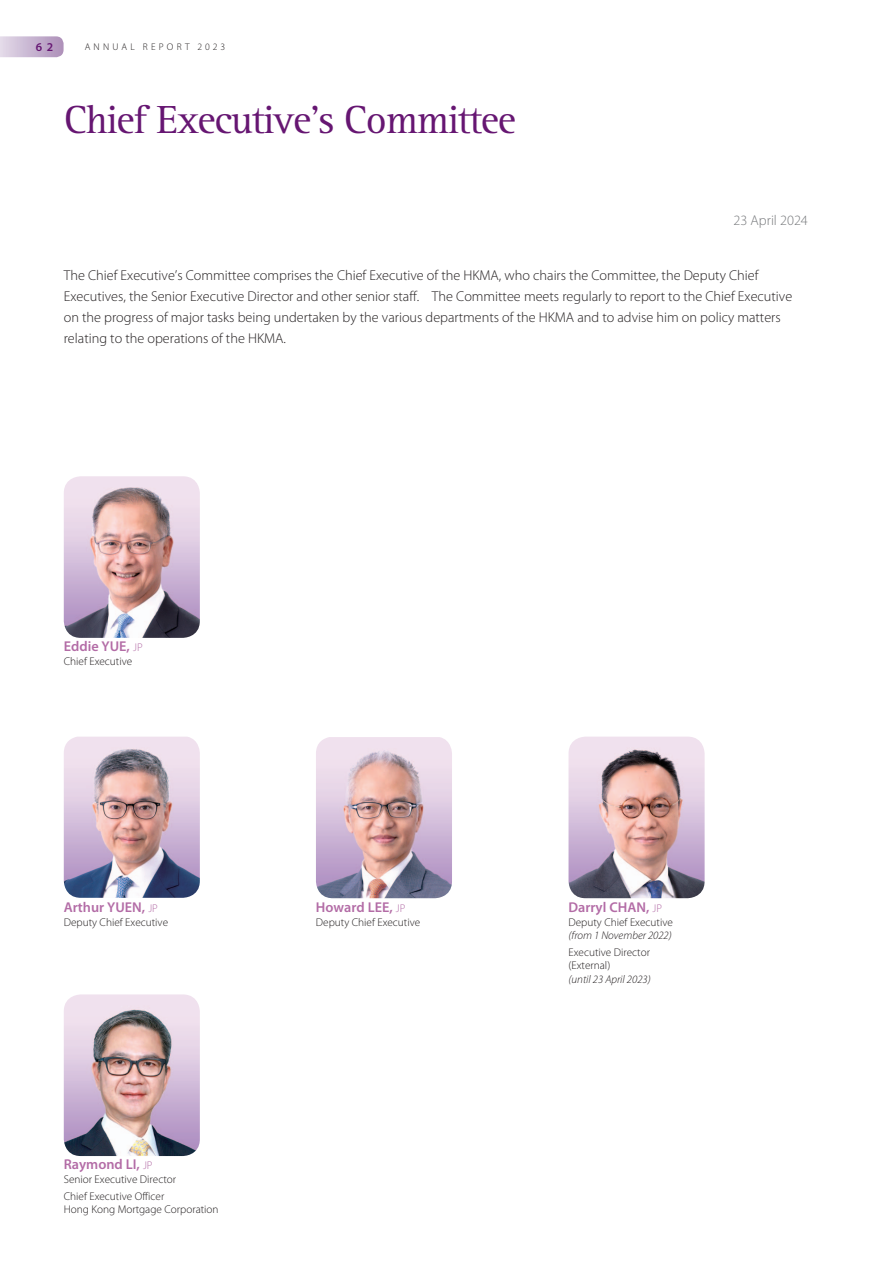
<style>
.page{position:relative;width:893px;height:1263px;background:#fff}
.page>*{position:absolute;margin:0;border:0;box-sizing:border-box;transform-origin:0 0}
.t1{font:40.5px "Rotis Serif Std";letter-spacing:-.03em;color:#661672}
.t2{font:300 14.25px/21px "Myriad Pro";color:#231f20}
.t3{font:600 14.25px "Myriad Pro";color:#b36ca6}
.t4{font:300 14.25px "Myriad Pro";color:#76787b}
.t5{font:600 12px "Myriad Pro";color:#661672}
.t6{font:300 11.25px/13.5px "Myriad Pro";color:#231f20}
.t7{font:300 9.75px "Myriad Pro";letter-spacing:.33em;color:#231f20}
.s1{font-weight:300;font-size:11.25px}
.s2{font-style:italic}
</style>
<div class="page">
<svg style="left:0;top:36px;width:64px;height:21px"></svg>
<img style="left:64px;top:476px;width:136px;height:162px">
<img style="left:64px;top:737px;width:136px;height:161px">
<img style="left:316px;top:737px;width:136px;height:161px">
<img style="left:568px;top:737px;width:137px;height:161px">
<img style="left:64px;top:994px;width:136px;height:162px">
<p class="t5" style="left:36px;top:39px;width:19px">6 2</p>
<p class="t7" style="left:85px;top:41px;width:142px">ANNUAL REPORT 2023</p>
<h1 class="t1" style="left:64px;top:97px;width:453px">Chief Executive’s Committee</h1>
<p class="t4" style="left:734px;top:211px;width:76px">23 April 2024</p>
<p class="t2" style="left:64px;top:264px;width:730px">The Chief Executive’s Committee comprises the Chief Executive of the HKMA, who chairs the Committee, the Deputy Chief Executives, the Senior Executive Director and other senior staff. The Committee meets regularly to report to the Chief Executive on the progress of major tasks being undertaken by the various departments of the HKMA and to advise him on policy matters relating to the operations of the HKMA.</p>
<p class="t3" style="left:64px;top:637px;width:80px">Eddie YUE, <span class="s1">JP</span></p>
<p class="t6" style="left:64px;top:655px;width:70px">Chief Executive</p>
<p class="t3" style="left:64px;top:898px;width:96px">Arthur YUEN, <span class="s1">JP</span></p>
<p class="t6" style="left:64px;top:915px;width:106px">Deputy Chief Executive</p>
<p class="t3" style="left:64px;top:1155px;width:90px">Raymond LI, <span class="s1">JP</span></p>
<p class="t6" style="left:64px;top:1171px;width:114px;line-height:16.5px">Senior Executive Director<br>Chief Executive Officer</p>
<p class="t6" style="left:64px;top:1203px;width:156px">Hong Kong Mortgage Corporation</p>
<p class="t3" style="left:316px;top:898px;width:91px">Howard LEE, <span class="s1">JP</span></p>
<p class="t6" style="left:316px;top:915px;width:106px">Deputy Chief Executive</p>
<p class="t3" style="left:568px;top:898px;width:95px">Darryl CHAN, <span class="s1">JP</span></p>
<p class="t6" style="left:568px;top:915px;width:106px">Deputy Chief Executive <span class="s2">(from 1 November 2022)</span></p>
<p class="t6" style="left:568px;top:945px;width:84px">Executive Director (External)<br><span class="s2">(until 23 April 2023)</span></p>
</div>
